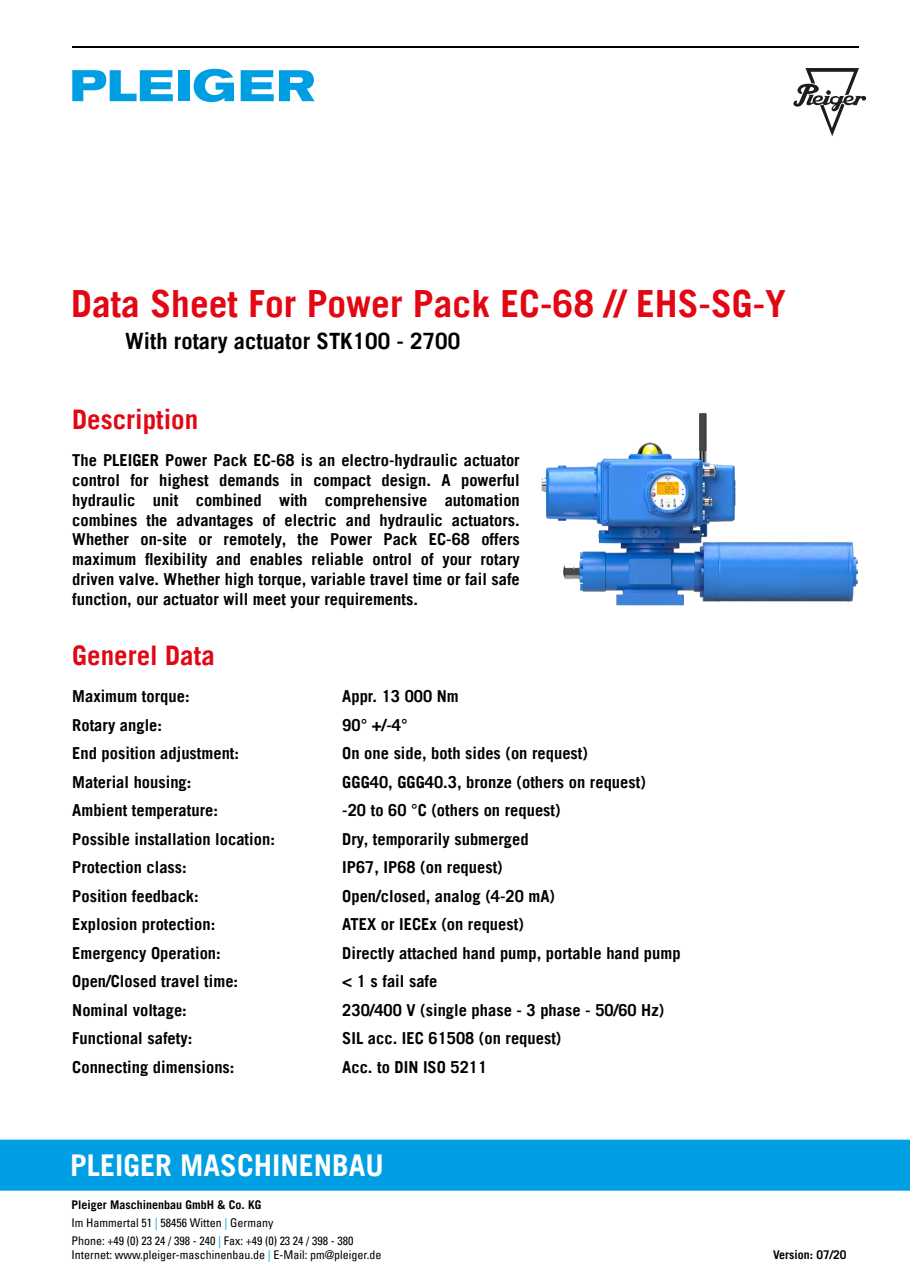
<style>
.page{position:relative;width:910px;height:1280px;background:#fff}
.page>*{position:absolute;margin:0;border:0;box-sizing:border-box;transform-origin:0 0}
.t1{font:700 37.5px "Trade Gothic LT";color:#e30613}
.t2{font:700 30px "Trade Gothic LT";color:#fff}
.t3{font:700 27px "Trade Gothic LT";color:#e30613}
.t4{font:700 22.5px "Trade Gothic LT";color:#000}
.t5{font:700 16.5px/19.8px "Trade Gothic LT";color:#000;text-align:justify}
.t6{font:condensed 12px/18px "Univers LT";color:#000}
.t7{font:700 12px "Trade Gothic LT";color:#000}
.s1{color:#009fe3}
</style>
<div class="page">
<div style="left:1px;top:1140px;width:908px;height:50px;background:#009fe3"></div>
<div style="left:0;top:1140px;width:910px;height:51px;border:2px solid #009fe3"></div>
<svg style="left:793px;top:68px;width:73px;height:68px"></svg>
<svg style="left:72px;top:70px;width:101px;height:31px"></svg>
<div style="left:178px;top:70px;width:11px;height:31px;background:#009fe3"></div>
<svg style="left:194px;top:69px;width:40px;height:33px"></svg>
<svg style="left:241px;top:70px;width:74px;height:31px"></svg>
<hr style="left:72px;top:47px;width:787px;height:1px;background:#000">
<img style="left:541px;top:412px;width:317px;height:194px">
<h1 class="t1" style="left:71px;top:281px;width:716px">Data Sheet For Power Pack EC-68 // EHS-SG-Y</h1>
<h3 class="t4" style="left:125px;top:327px;width:337px">With rotary actuator STK100 - 2700</h3>
<h3 class="t3" style="left:72px;top:402px;width:128px">Description</h3>
<p class="t5" style="left:72px;top:450px;width:449px">The PLEIGER Power Pack EC-68 is an electro-hydraulic actuator control for highest demands in compact design. A powerful hydraulic unit combined with comprehensive automation combines the advantages of electric and hydraulic actuators.<br>Whether on-site or remotely, the Power Pack EC-68 offers maximum flexibility and enables reliable ontrol of your rotary driven valve. Whether high torque, variable travel time or fail safe function, our actuator will meet your requirements.</p>
<h3 class="t3" style="left:72px;top:639px;width:144px">Generel Data</h3>
<p class="t5" style="left:72px;top:686px;width:119px">Maximum torque:</p>
<p class="t5" style="left:342px;top:686px;width:118px">Appr. 13 000 Nm</p>
<p class="t5" style="left:72px;top:715px;width:91px">Rotary angle:</p>
<p class="t5" style="left:342px;top:715px;width:67px">90° +/-4°</p>
<p class="t5" style="left:72px;top:743px;width:168px">End position adjustment:</p>
<p class="t5" style="left:342px;top:743px;width:247px">On one side, both sides (on request)</p>
<p class="t5" style="left:72px;top:772px;width:121px">Material housing:</p>
<p class="t5" style="left:342px;top:772px;width:305px">GGG40, GGG40.3, bronze (others on request)</p>
<p class="t5" style="left:72px;top:800px;width:147px">Ambient temperature:</p>
<p class="t5" style="left:342px;top:800px;width:220px">-20 to 60 °C (others on request)</p>
<p class="t5" style="left:72px;top:829px;width:204px">Possible installation location:</p>
<p class="t5" style="left:342px;top:829px;width:188px">Dry, temporarily submerged</p>
<p class="t5" style="left:72px;top:857px;width:116px">Protection class:</p>
<p class="t5" style="left:342px;top:857px;width:162px">IP67, IP68 (on request)</p>
<p class="t5" style="left:72px;top:886px;width:128px">Position feedback:</p>
<p class="t5" style="left:342px;top:886px;width:214px">Open/closed, analog (4-20 mA)</p>
<p class="t5" style="left:72px;top:914px;width:145px">Explosion protection:</p>
<p class="t5" style="left:342px;top:914px;width:183px">ATEX or IECEx (on request)</p>
<p class="t5" style="left:72px;top:943px;width:150px">Emergency Operation:</p>
<p class="t5" style="left:342px;top:943px;width:340px">Directly attached hand pump, portable hand pump</p>
<p class="t5" style="left:72px;top:971px;width:167px">Open/Closed travel time:</p>
<p class="t5" style="left:342px;top:971px;width:97px">&lt; 1 s fail safe</p>
<p class="t5" style="left:72px;top:1000px;width:116px">Nominal voltage:</p>
<p class="t5" style="left:342px;top:1000px;width:323px">230/400 V (single phase - 3 phase - 50/60 Hz)</p>
<p class="t5" style="left:72px;top:1028px;width:122px">Functional safety:</p>
<p class="t5" style="left:342px;top:1028px;width:221px">SIL acc. IEC 61508 (on request)</p>
<p class="t5" style="left:72px;top:1057px;width:164px">Connecting dimensions:</p>
<p class="t5" style="left:342px;top:1057px;width:146px">Acc. to DIN ISO 5211</p>
<h2 class="t2" style="left:70px;top:1147px;width:315px">PLEIGER MASCHINENBAU</h2>
<p class="t7" style="left:71px;top:1197px;width:192px">Pleiger Maschinenbau GmbH &amp; Co. KG</p>
<p class="t6" style="left:71px;top:1213px;width:284px">Im Hammertal 51 <span class="s1">|</span> 58456 Witten <span class="s1">|</span> Germany<br>Phone: +49 (0) 23 24 / 398 - 240 <span class="s1">|</span> Fax: +49 (0) 23 24 / 398 - 380</p>
<p class="t6" style="left:71px;top:1246px;width:311px">Internet: www.pleiger-maschinenbau.de <span class="s1">|</span> E-Mail: pm@pleiger.de</p>
<p class="t7" style="left:773px;top:1248px;width:75px">Version: 07/20</p>
</div>
